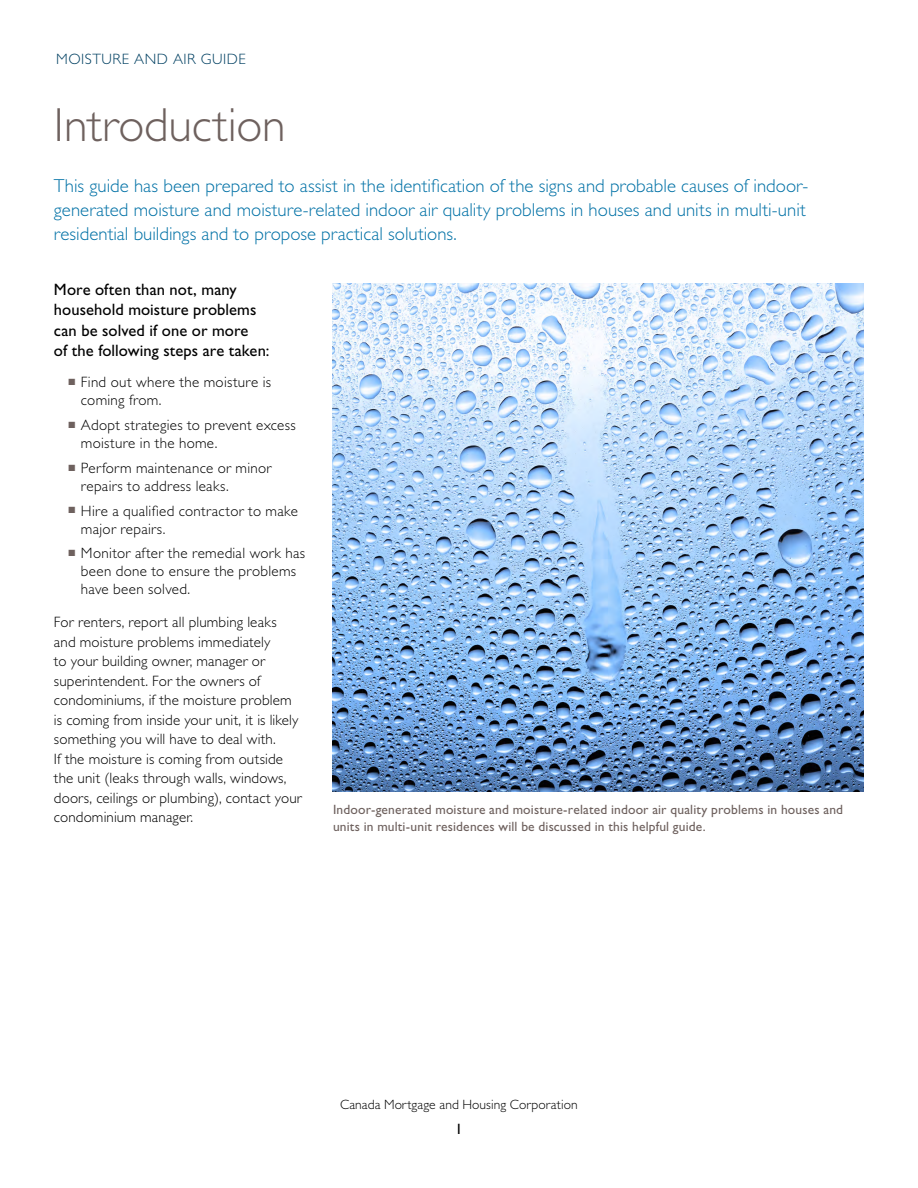
<style>
.page{position:relative;width:918px;height:1188px;background:#fff}
.page>*{position:absolute;margin:0;border:0;box-sizing:border-box;transform-origin:0 0}
.Head_A_-_Opening_-_3{font:300 48px "Gill Sans Std";color:#6e615e}
.Text_-_intro_Blue{font:300 18.75px/24px "Gill Sans Std";color:#0071a6}
.t1{font:16.5px/20.2px "Gill Sans Std";letter-spacing:.005em;color:#000}
.t2{font:300 15px/19.5px "Gill Sans Std";letter-spacing:.015em;color:#000}
.t3{font:300 15px "Gill Sans Std";letter-spacing:.035em;color:#004062}
.t4{font:15px "Gill Sans Std";color:#000}
.Photo_caption_-_grey{font:13.5px/17.2px "Gill Sans Std";letter-spacing:.01em;color:#6e615e}
.t5{font:300 13.5px "Gill Sans Std";letter-spacing:.01em;color:#000}
.s1{color:#6e615e}
</style>
<div class="page">
<img style="left:333px;top:284px;width:531px;height:508px">
<p class="t3" style="left:56px;top:51px;width:191px">MOISTURE AND AIR GUIDE</p>
<p class="Head_A_-_Opening_-_3" style="left:54px;top:98px;width:233px">Introduction</p>
<p class="Text_-_intro_Blue" style="left:54px;top:174px;width:756px">This guide has been prepared to assist in the identification of the signs and probable causes of indoor&shy;generated moisture and moisture-related indoor air quality problems in houses and units in multi-unit residential buildings and to propose practical solutions.</p>
<p class="t1" style="left:54px;top:280px;width:217px">More often than not, many household moisture problems can be solved if one or more<br>of the following steps are taken:</p>
<p class="t2" style="left:81px;top:374px;width:192px;line-height:18px;text-indent:-12px"><span class="s1">■</span> Find out where the moisture is coming from.</p>
<p class="t2" style="left:81px;top:416px;width:216px;line-height:18px;text-indent:-12px"><span class="s1">■</span> Adopt strategies to prevent excess moisture in the home.</p>
<p class="t2" style="left:81px;top:459px;width:192px;line-height:18px;text-indent:-12px"><span class="s1">■</span> Perform maintenance or minor repairs to address leaks.</p>
<p class="t2" style="left:81px;top:502px;width:218px;line-height:18px;text-indent:-12px"><span class="s1">■</span> Hire a qualified contractor to make major repairs.</p>
<p class="t2" style="left:81px;top:545px;width:226px;line-height:18px;text-indent:-12px"><span class="s1">■</span> Monitor after the remedial work has been done to ensure the problems have been solved.</p>
<p class="t2" style="left:54px;top:613px;width:249px">For renters, report all plumbing leaks and moisture problems immediately<br>to your building owner, manager or superintendent. For the owners of condominiums, if the moisture problem is coming from inside your unit, it is likely something you will have to deal with.<br>If the moisture is coming from outside the unit (leaks through walls, windows, doors, ceilings or plumbing), contact your condominium manager.</p>
<p class="Photo_caption_-_grey" style="left:333px;top:801px;width:512px">Indoor-generated moisture and moisture-related indoor air quality problems in houses and units in multi-unit residences will be discussed in this helpful guide.</p>
<p class="t5" style="left:340px;top:1097px;width:239px">Canada Mortgage and Housing Corporation</p>
<p class="t4" style="left:455px;top:1120px;width:9px">1</p>
</div>
